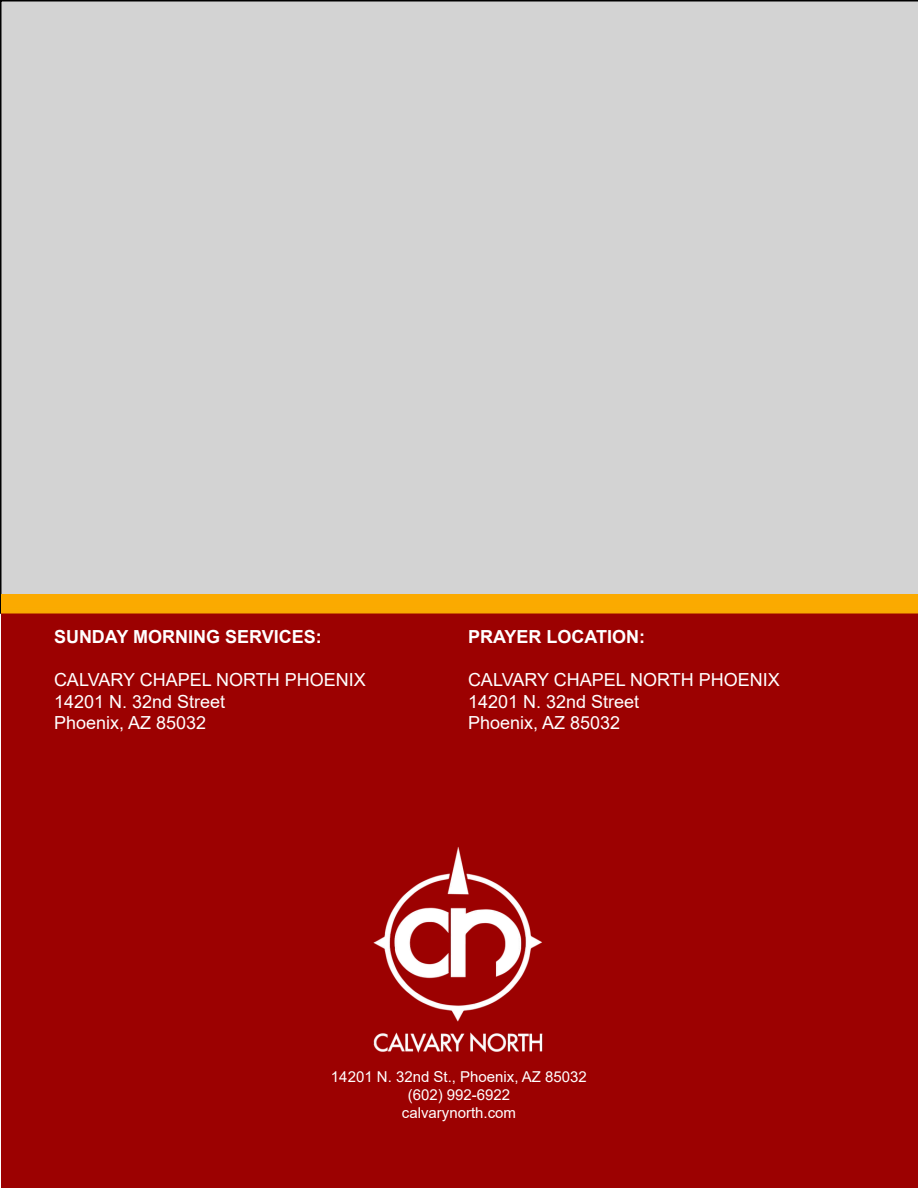
<style>
.page{position:relative;width:918px;height:1188px;background:#fff}
.page>*{position:absolute;margin:0;border:0;box-sizing:border-box;transform-origin:0 0}
.t1{font:18px/21.6px "Arial";color:#fff}
.t2{font:700 18px "Arial";color:#fff}
.t3{font:15px/18px "Arial";color:#fff;text-align:center}
</style>
<div class="page">
<div style="left:0;top:0;width:918px;height:614px;background:#d3d3d3"></div>
<div style="left:1px;top:594px;width:917px;height:594px;background:#9c0101"></div>
<img style="left:372px;top:841px;width:171px;height:222px">
<p class="t2" style="left:54px;top:624px;width:269px">SUNDAY MORNING SERVICES:</p>
<p class="t1" style="left:54px;top:669px;width:313px">CALVARY CHAPEL NORTH PHOENIX<br>14201 N. 32nd Street<br>Phoenix, AZ 85032</p>
<p class="t2" style="left:468px;top:624px;width:179px">PRAYER LOCATION:</p>
<p class="t1" style="left:468px;top:669px;width:313px">CALVARY CHAPEL NORTH PHOENIX<br>14201 N. 32nd Street<br>Phoenix, AZ 85032</p>
<p class="t3" style="left:331px;top:1068px;width:258px">14201 N. 32nd St., Phoenix, AZ 85032 (602) 992-6922<br>calvarynorth.com</p>
</div>
